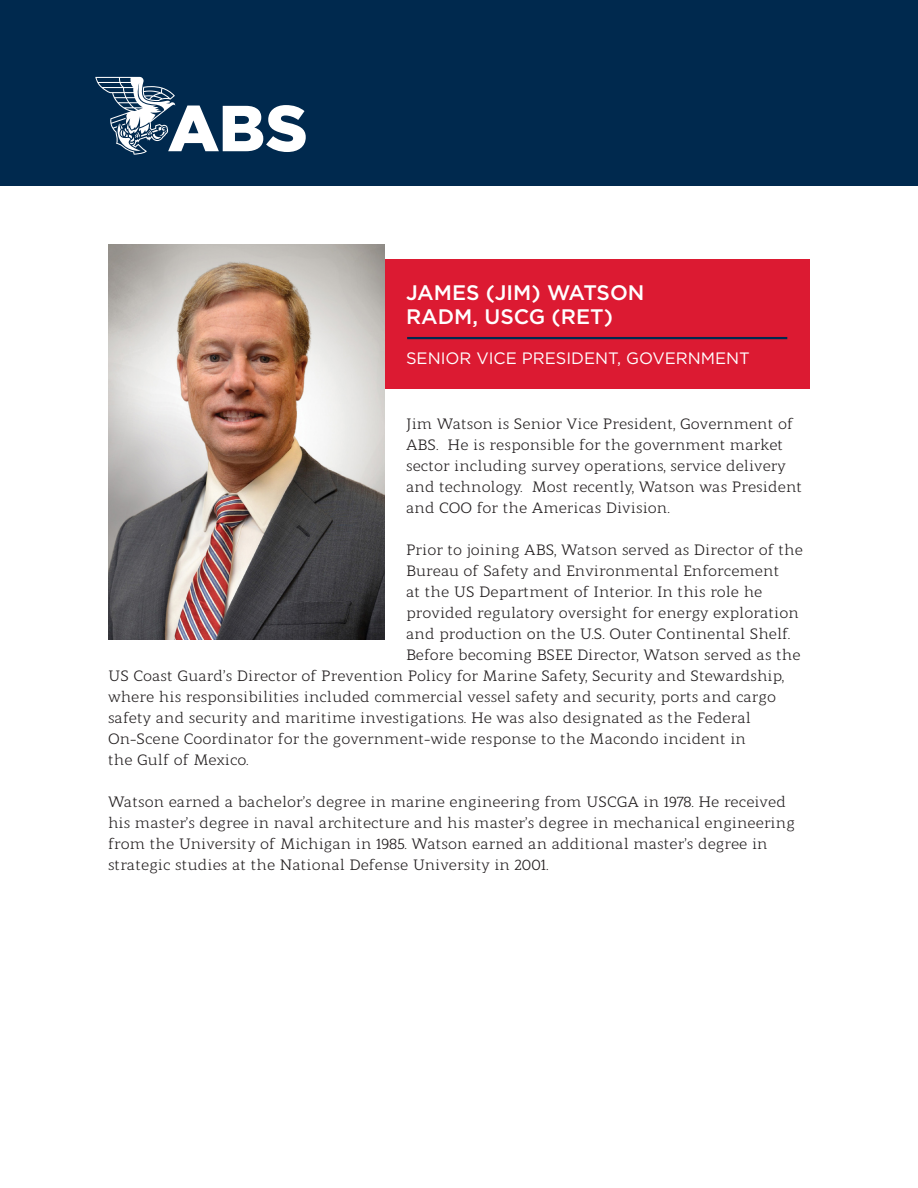
<style>
.page{position:relative;width:918px;height:1188px;background:#fff}
.page>*{position:absolute;margin:0;border:0;box-sizing:border-box;transform-origin:0 0}
.Name-2{font:500 21px/24px "Gotham";color:#fff}
.Title-2{font:16.5px "Gotham";color:#fff}
.Text{font:15px/21px "Modum";color:#231f20}
</style>
<div class="page">
<div style="left:108px;top:259px;width:702px;height:130px;background:#dc1a32"></div>
<div style="left:0;top:1px;width:918px;height:185px;background:#00294e"></div>
<svg style="left:95px;top:77px;width:211px;height:78px"></svg>
<img style="left:108px;top:244px;width:276px;height:395px">
<hr style="left:407px;top:337px;width:380px;height:2px;background:#00294e">
<p class="Name-2" style="left:406px;top:281px;width:240px">JAMES (JIM) WATSON<br>RADM, USCG (RET)</p>
<p class="Title-2" style="left:406px;top:348px;width:345px">SENIOR VICE PRESIDENT, GOVERNMENT</p>
<p class="Text" style="left:406px;top:411px;width:398px">Jim Watson is Senior Vice President, Government of ABS. He is responsible for the government market sector including survey operations, service delivery and technology. Most recently, Watson was President and COO for the Americas Division.</p>
<p class="Text" style="left:406px;top:537px;width:398px">Prior to joining ABS, Watson served as Director of the</p>
<p class="Text" style="left:406px;top:558px;width:375px">Bureau of Safety and Environmental Enforcement</p>
<p class="Text" style="left:406px;top:579px;width:358px">at the US Department of Interior. In this role he</p>
<p class="Text" style="left:406px;top:600px;width:394px">provided regulatory oversight for energy exploration</p>
<p class="Text" style="left:406px;top:621px;width:386px">and production on the U.S. Outer Continental Shelf.</p>
<p class="Text" style="left:406px;top:642px;width:396px">Before becoming BSEE Director, Watson served as the</p>
<p class="Text" style="left:108px;top:663px;width:678px">US Coast Guard’s Director of Prevention Policy for Marine Safety, Security and Stewardship,</p>
<p class="Text" style="left:108px;top:684px;width:670px">where his responsibilities included commercial vessel safety and security, ports and cargo</p>
<p class="Text" style="left:108px;top:705px;width:645px">safety and security and maritime investigations. He was also designated as the Federal</p>
<p class="Text" style="left:108px;top:726px;width:640px">On-Scene Coordinator for the government-wide response to the Macondo incident in</p>
<p class="Text" style="left:108px;top:747px;width:142px">the Gulf of Mexico.</p>
<p class="Text" style="left:108px;top:789px;width:688px">Watson earned a bachelor’s degree in marine engineering from USCGA in 1978. He received his master’s degree in naval architecture and his master’s degree in mechanical engineering from the University of Michigan in 1985. Watson earned an additional master’s degree in strategic studies at the National Defense University in 2001.</p>
</div>
